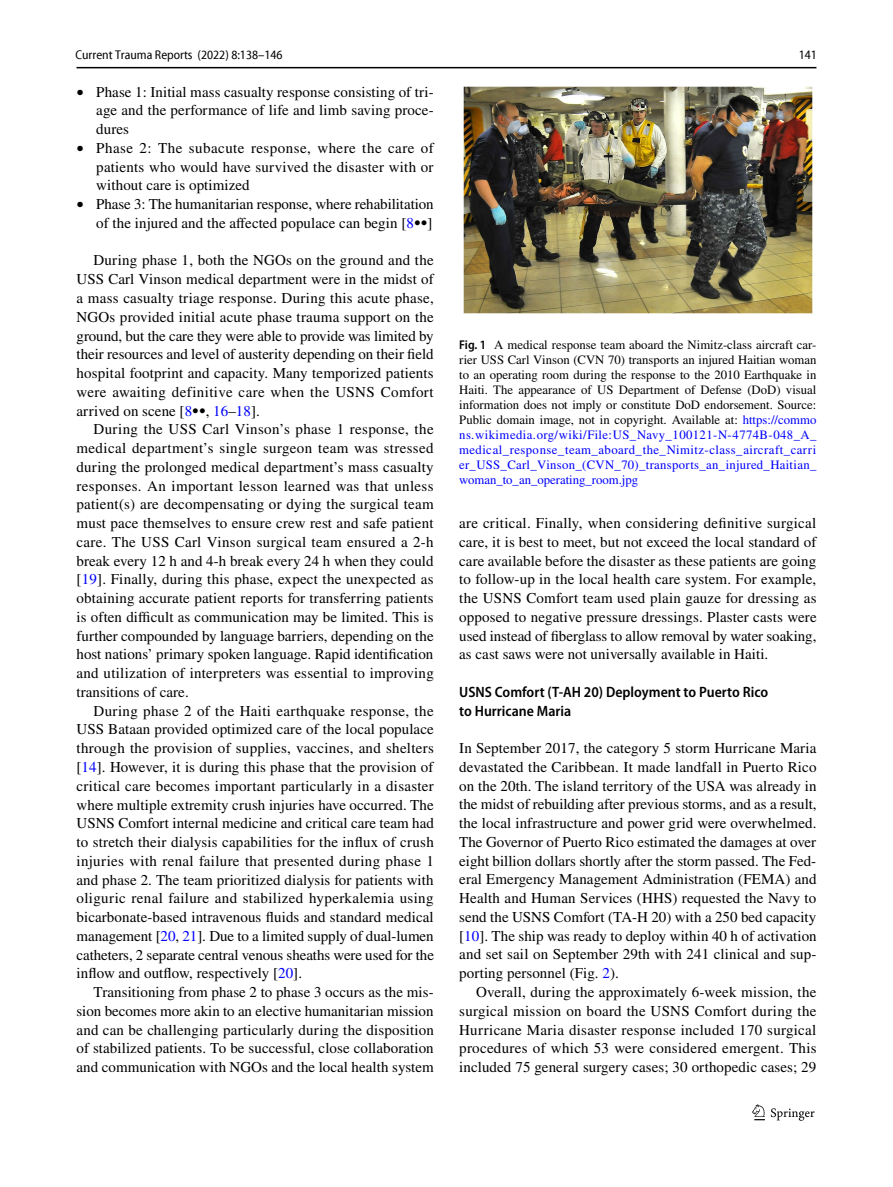
<style>
.page{position:relative;width:893px;height:1187px;background:#fff}
.page>*{position:absolute;margin:0;border:0;box-sizing:border-box;transform-origin:0 0}
.t1{font:15px/18.8px "STIX";letter-spacing:.005em;color:#000;text-align:justify}
.t2{font:600 semi-condensed 15px/18.8px "Myriad Pro";color:#000}
.t3{font:12.75px/15px "STIX";letter-spacing:.02em;color:#000;text-align:justify}
.t4{font:semi-condensed 12.75px "Myriad Pro Unic";color:#000}
.s1{font-size:14.1px}
.s2{color:#00f}
.s3{font-size:12.75px}
.s4{font-family:"Myriad Pro";font-weight:600;font-stretch:semi-condensed}
</style>
<div class="page">
<hr style="left:77px;top:67px;width:739px;height:1px;background:#000">
<div style="left:459px;top:87px;width:357px;height:227px;background:linear-gradient(to bottom,#fff,#fff)"></div>
<img style="left:463px;top:87px;width:349px;height:227px">
<svg style="left:752px;top:1104px;width:13px;height:16px"></svg>
<svg style="left:771px;top:1108px;width:44px;height:12px"></svg>
<p class="t4" style="left:76px;top:50px;width:209px">Current Trauma Reports (2022) 8:138–146</p>
<p class="t4" style="left:799px;top:50px;width:20px">141</p>
<p class="t1" style="left:96px;top:83px;width:339px;text-indent:-20px"><span class="s1">•</span> Phase 1: Initial mass casualty response consisting of tri&shy;age and the performance of life and limb saving proce&shy;dures</p>
<p class="t1" style="left:96px;top:139px;width:339px;text-indent:-20px"><span class="s1">•</span> Phase 2: The subacute response, where the care of patients who would have survived the disaster with or without care is optimized</p>
<p class="t1" style="left:77px;top:196px;width:359px;text-align:right"><span class="s1">•</span> Phase 3: The humanitarian response, where rehabilitation of the injured and the affected populace can begin [<span class="s2">8</span><span class="s3">••</span>]</p>
<p class="t1" style="left:77px;top:252px;width:359px;text-indent:17px">During phase 1, both the NGOs on the ground and the USS Carl Vinson medical department were in the midst of a mass casualty triage response. During this acute phase, NGOs provided initial acute phase trauma support on the ground, but the care they were able to provide was limited by their resources and level of austerity depending on their field hospital footprint and capacity. Many temporized patients were awaiting definitive care when the USNS Comfort arrived on scene [<span class="s2">8</span><span class="s3">••</span>, <span class="s2">16</span>–<span class="s2">18</span>].</p>
<p class="t1" style="left:77px;top:421px;width:359px;text-indent:17px">During the USS Carl Vinson’s phase 1 response, the medical department’s single surgeon team was stressed during the prolonged medical department’s mass casualty responses. An important lesson learned was that unless patient(s) are decompensating or dying the surgical team must pace themselves to ensure crew rest and safe patient care. The USS Carl Vinson surgical team ensured a 2-h break every 12 h and 4-h break every 24 h when they could [<span class="s2">19</span>]. Finally, during this phase, expect the unexpected as obtaining accurate patient reports for transferring patients is often difficult as communication may be limited. This is further compounded by language barriers, depending on the host nations’ primary spoken language. Rapid identification and utilization of interpreters was essential to improving transitions of care.</p>
<p class="t1" style="left:77px;top:702px;width:359px;text-indent:17px">During phase 2 of the Haiti earthquake response, the USS Bataan provided optimized care of the local populace through the provision of supplies, vaccines, and shelters [<span class="s2">14</span>]. However, it is during this phase that the provision of critical care becomes important particularly in a disaster where multiple extremity crush injuries have occurred. The USNS Comfort internal medicine and critical care team had to stretch their dialysis capabilities for the influx of crush injuries with renal failure that presented during phase 1 and phase 2. The team prioritized dialysis for patients with oliguric renal failure and stabilized hyperkalemia using bicarbonate-based intravenous fluids and standard medical management [<span class="s2">20</span>, <span class="s2">21</span>]. Due to a limited supply of dual-lumen catheters, 2 separate central venous sheaths were used for the inflow and outflow, respectively [<span class="s2">20</span>].</p>
<p class="t1" style="left:77px;top:983px;width:359px;text-indent:17px">Transitioning from phase 2 to phase 3 occurs as the mis&shy;sion becomes more akin to an elective humanitarian mission and can be challenging particularly during the disposition of stabilized patients. To be successful, close collaboration and communication with NGOs and the local health system</p>
<p class="t3" style="left:459px;top:338px;width:359px"><span class="s4">Fig. 1</span> A medical response team aboard the Nimitz-class aircraft car&shy;rier USS Carl Vinson (CVN 70) transports an injured Haitian woman to an operating room during the response to the 2010 Earthquake in Haiti. The appearance of US Department of Defense (DoD) visual information does not imply or constitute DoD endorsement. Source:<br>Public domain image, not in copyright. Available at: <span class="s2">https://commo ns.wikimedia.org/wiki/File:US_Navy_100121-N-4774B-048_A_ medical_response_team_aboard_the_Nimitz-class_aircraft_carri er_USS_Carl_Vinson_(CVN_70)_transports_an_injured_Haitian_ woman_to_an_operating_room.jpg</span></p>
<p class="t1" style="left:459px;top:514px;width:359px">are critical. Finally, when considering definitive surgical care, it is best to meet, but not exceed the local standard of care available before the disaster as these patients are going to follow-up in the local health care system. For example, the USNS Comfort team used plain gauze for dressing as opposed to negative pressure dressings. Plaster casts were used instead of fiberglass to allow removal by water soaking, as cast saws were not universally available in Haiti.</p>
<p class="t2" style="left:459px;top:682px;width:310px">USNS Comfort (T‑AH 20) Deployment to Puerto Rico to Hurricane Maria</p>
<p class="t1" style="left:459px;top:739px;width:359px">In September 2017, the category 5 storm Hurricane Maria devastated the Caribbean. It made landfall in Puerto Rico on the 20th. The island territory of the USA was already in the midst of rebuilding after previous storms, and as a result, the local infrastructure and power grid were overwhelmed.<br>The Governor of Puerto Rico estimated the damages at over eight billion dollars shortly after the storm passed. The Fed&shy;eral Emergency Management Administration (FEMA) and Health and Human Services (HHS) requested the Navy to send the USNS Comfort (TA-H 20) with a 250 bed capacity [<span class="s2">10</span>]. The ship was ready to deploy within 40 h of activation and set sail on September 29th with 241 clinical and sup&shy;porting personnel (Fig. <span class="s2">2</span>).</p>
<p class="t1" style="left:459px;top:983px;width:359px;text-indent:17px">Overall, during the approximately 6-week mission, the surgical mission on board the USNS Comfort during the Hurricane Maria disaster response included 170 surgical procedures of which 53 were considered emergent. This included 75 general surgery cases; 30 orthopedic cases; 29</p>
</div>
